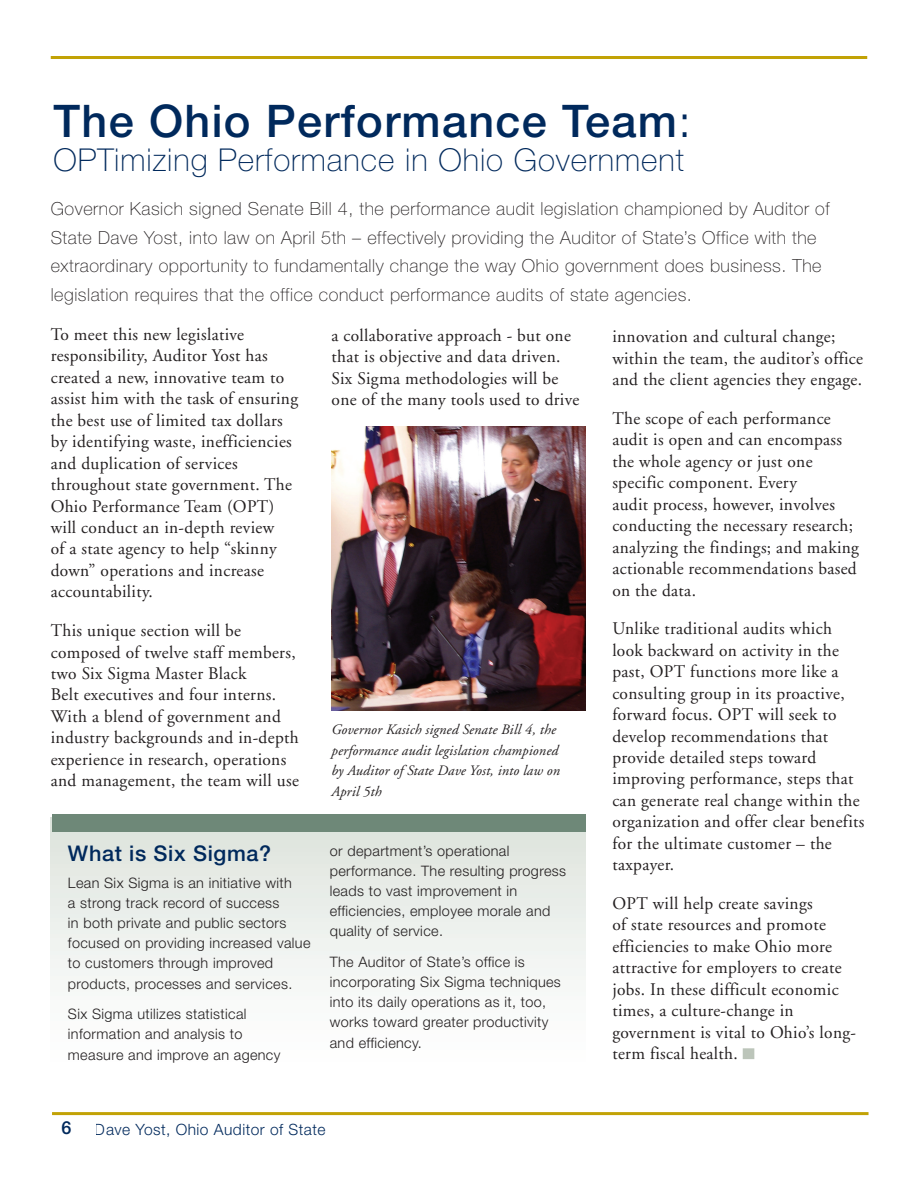
<style>
.page{position:relative;width:918px;height:1188px;background:#fff}
.page>*{position:absolute;margin:0;border:0;box-sizing:border-box;transform-origin:0 0}
.t1{font:500 45px "Helvetica Neue";letter-spacing:.03em;color:#00295c}
.t2{font:100 31.5px "Helvetica Neue";letter-spacing:.03em;color:#00295c}
.t3{font:500 21.6px "Helvetica Neue";letter-spacing:.03em;color:#00295c}
.t4{font:100 18px/28.5px "Helvetica Neue";letter-spacing:.03em;color:#231f20}
.t5{font:500 18px "Helvetica Neue";color:#00295c}
.t6{font:17.7px/21.5px "Adobe Garamond";letter-spacing:.02em;color:#231f20}
.t7{font:300 15.6px "Helvetica Neue";letter-spacing:.03em;color:#00295c}
.t8{font:300 14.4px/20.2px "Helvetica Neue";letter-spacing:.025em;color:#231f20}
.t9{font:italic 14.4px/20.5px "Adobe Garamond";letter-spacing:.01em;color:#231f20}
.s1{font-weight:300}
</style>
<div class="page">
<hr style="left:51px;top:56px;width:816px;height:3px;background:#c2a205">
<hr style="left:52px;top:1112px;width:817px;height:3px;background:#c2a205">
<div style="left:51px;top:817px;width:534px;height:256px;background:linear-gradient(to bottom,#dde4dd,#fff)"></div>
<div style="left:52px;top:814px;width:533px;height:18px;background:#6e8878"></div>
<img style="left:332px;top:426px;width:253px;height:285px">
<div style="left:743px;top:1048px;width:11px;height:11px;background:#bcc5ba;border:2px solid #bcc5ba"></div>
<h1 class="t1" style="left:54px;top:94px;width:639px">The Ohio Performance Team<span class="s1">:</span></h1>
<h2 class="t2" style="left:54px;top:142px;width:632px">OPTimizing Performance in Ohio Government</h2>
<p class="t4" style="left:51px;top:195px;width:780px">Governor Kasich signed Senate Bill 4, the performance audit legislation championed by Auditor of State Dave Yost, into law on April 5th – effectively providing the Auditor of State’s Office with the extraordinary opportunity to fundamentally change the way Ohio government does business. The legislation requires that the office conduct performance audits of state agencies.</p>
<p class="t6" style="left:332px;top:325px;width:249px">a collaborative approach - but one that is objective and data driven.<br>Six Sigma methodologies will be one of the many tools used to drive</p>
<p class="t6" style="left:51px;top:324px;width:249px">To meet this new legislative responsibility, Auditor Yost has created a new, innovative team to assist him with the task of ensuring the best use of limited tax dollars by identifying waste, inefficiencies and duplication of services throughout state government. The<br>Ohio Performance Team (OPT) will conduct an in-depth review<br>of a state agency to help “skinny down” operations and increase accountability.</p>
<p class="t6" style="left:51px;top:620px;width:250px">This unique section will be composed of twelve staff members, two Six Sigma Master Black<br>Belt executives and four interns.<br>With a blend of government and industry backgrounds and in-depth experience in research, operations and management, the team will use</p>
<p class="t6" style="left:612px;top:326px;width:252px">innovation and cultural change; within the team, the auditor’s office and the client agencies they engage.</p>
<p class="t6" style="left:612px;top:408px;width:248px">The scope of each performance audit is open and can encompass the whole agency or just one specific component. Every<br>audit process, however, involves conducting the necessary research; analyzing the findings; and making actionable recommendations based on the data.</p>
<p class="t6" style="left:612px;top:618px;width:254px">Unlike traditional audits which look backward on activity in the past, OPT functions more like a consulting group in its proactive, forward focus. OPT will seek to develop recommendations that provide detailed steps toward improving performance, steps that can generate real change within the organization and offer clear benefits for the ultimate customer – the taxpayer.</p>
<p class="t6" style="left:612px;top:893px;width:245px">OPT will help create savings<br>of state resources and promote efficiencies to make Ohio more attractive for employers to create jobs. In these difficult economic times, a culture-change in government is vital to Ohio’s long&shy;term fiscal health.</p>
<p class="t9" style="left:332px;top:720px;width:230px">Governor Kasich signed Senate Bill 4, the performance audit legislation championed by Auditor of State Dave Yost, into law on April 5th</p>
<p class="t3" style="left:68px;top:840px;width:205px">What is Six Sigma?</p>
<p class="t8" style="left:68px;top:872px;width:244px">Lean Six Sigma is an initiative with<br>a strong track record of success<br>in both private and public sectors focused on providing increased value to customers through improved products, processes and services.</p>
<p class="t8" style="left:68px;top:1004px;width:214px">Six Sigma utilizes statistical information and analysis to measure and improve an agency</p>
<p class="t8" style="left:330px;top:840px;width:238px">or department’s operational performance. The resulting progress leads to vast improvement in efficiencies, employee morale and quality of service.</p>
<p class="t8" style="left:330px;top:951px;width:233px">The Auditor of State’s office is incorporating Six Sigma techniques into its daily operations as it, too, works toward greater productivity and efficiency.</p>
<p class="t5" style="left:62px;top:1117px;width:12px">6</p>
<p class="t7" style="left:95px;top:1119px;width:232px">Dave Yost, Ohio Auditor of State</p>
</div>
